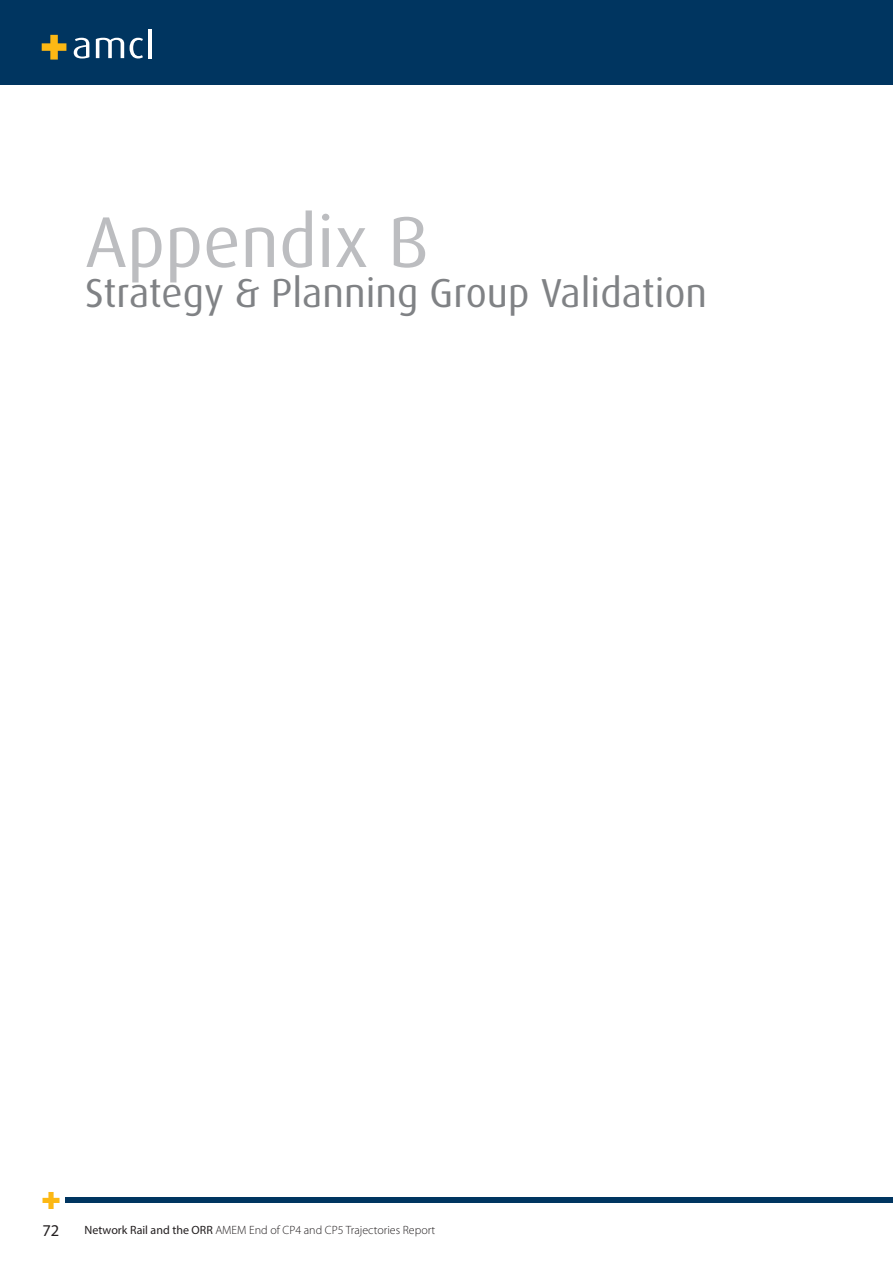
<style>
.page{position:relative;width:893px;height:1263px;background:#fff}
.page>*{position:absolute;margin:0;border:0;box-sizing:border-box;transform-origin:0 0}
.t1{font:72px "Dax";color:#bcbdc0}
.t2{font:40.5px "Dax";color:#808285}
.t3{font:16.5px "Myriad Pro";color:#231f20}
.t4{font:300 12px "Myriad Pro";color:#231f20}
.s1{font-weight:400}
</style>
<div class="page">
<div style="left:0;top:0;width:893px;height:85px;background:#003560"></div>
<div style="left:65px;top:1198px;width:828px;height:5px;background:#003560"></div>
<svg style="left:43px;top:1192px;width:17px;height:17px"></svg>
<svg style="left:42px;top:35px;width:24px;height:25px"></svg>
<svg style="left:74px;top:38px;width:15px;height:20px"></svg>
<svg style="left:96px;top:38px;width:28px;height:20px"></svg>
<svg style="left:130px;top:38px;width:13px;height:20px"></svg>
<hr style="left:149px;top:29px;width:3px;height:29px;background:#fff">
<h1 class="t1" style="left:85px;top:201px;width:345px">Appendix B</h1>
<h1 class="t2" style="left:85px;top:270px;width:624px">Strategy &amp; Planning Group Validation</h1>
<h3 class="t3" style="left:43px;top:1220px;width:18px">72</h3>
<p class="t4" style="left:85px;top:1223px;width:352px"><span class="s1">Network Rail and the ORR</span> AMEM End of CP4 and CP5 Trajectories Report</p>
</div>
